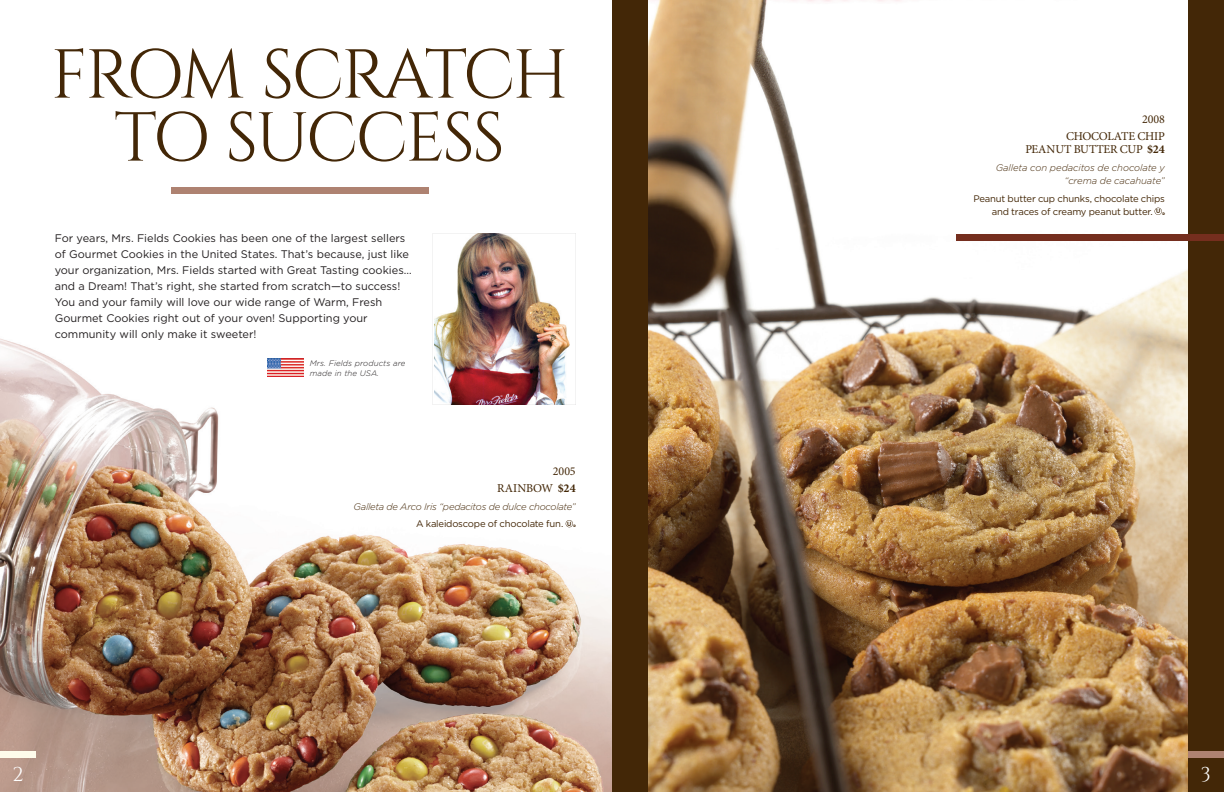
<style>
.page{position:relative;width:1224px;height:792px;background:#fff}
.page>*{position:absolute;margin:0;border:0;box-sizing:border-box;transform-origin:0 0}
.t1{font:69px/63px "Cinzel";letter-spacing:-.04em;color:#432707;text-align:center}
.t2{font:20px "Cinzel";color:#fff}
.t3{font:12px/17.8px "Minion Pro";letter-spacing:-.015em;color:#432707;text-align:right}
.t4{font:11px/16px "Gotham";color:#231f20}
.t5{font:italic 300 9.5px/13px "Gotham";letter-spacing:-.02em;color:#432707;text-align:right}
.t6{font:9.5px/13px "Gotham";letter-spacing:-.02em;color:#432707;text-align:right}
.t7{font:italic 300 8px/10px "Gotham";letter-spacing:.01em;color:#231f20}
.s1{font-weight:700}
.s2{font-weight:400;font-style:normal}
.s3{font-family:"Futura Std";font-weight:700;font-style:normal;font-size:3.2px}
.s4{font-family:"Futura Std";font-weight:700;font-size:3.4px}
</style>
<div class="page">
<div style="left:612px;top:0;width:612px;height:792px;background:#432707"></div>
<img style="left:0;top:320px;width:612px;height:472px">
<img style="left:648px;top:0;width:540px;height:792px">
<svg style="left:1155px;top:208px;width:7px;height:7px"></svg>
<img style="left:268px;top:358px;width:36px;height:19px">
<img style="left:433px;top:233px;width:143px;height:172px">
<div style="left:171px;top:187px;width:258px;height:7px;background:#ae8271"></div>
<div style="left:956px;top:234px;width:268px;height:7px;background:#752e1e"></div>
<svg style="left:566px;top:520px;width:7px;height:7px"></svg>
<div style="left:0;top:752px;width:36px;height:6px;background:#fefceb"></div>
<div style="left:1188px;top:752px;width:36px;height:6px;background:#ae8271"></div>
<h1 class="t1" style="left:51px;top:45px;width:519px">FROM SCRATCH<br>TO SUCCESS</h1>
<p class="t4" style="left:55px;top:230px;width:359px">For years, Mrs. Fields Cookies has been one of the largest sellers of Gourmet Cookies in the United States. That’s because, just like your organization, Mrs. Fields started with Great Tasting cookies… and a Dream! That’s right, she started from scratch—to success!<br>You and your family will love our wide range of Warm, Fresh Gourmet Cookies right out of your oven! Supporting your community will only make it sweeter!</p>
<p class="t7" style="left:310px;top:358px;width:97px">Mrs. Fields products are made in the USA.</p>
<p class="t3" style="left:497px;top:463px;width:80px;line-height:17.5px">2005<br>RAINBOW <span class="s1">$24</span></p>
<p class="t5" style="left:354px;top:498px;width:224px;line-height:17.5px">Galleta de Arco Iris “pedacitos de dulce chocolate”<br><span class="s2">A kaleidoscope of chocolate fun.</span> <sup>U</sup> <span class="s3">D</span></p>
<p class="t3" style="left:1066px;top:110px;width:100px">2008<br>CHOCOLATE CHIP</p>
<p class="t3" style="left:1025px;top:141px;width:141px">PEANUT BUTTER CUP <span class="s1">$24</span></p>
<p class="t5" style="left:996px;top:161px;width:171px">Galleta con pedacitos de chocolate y “crema de cacahuate”</p>
<p class="t6" style="left:973px;top:192px;width:193px">Peanut butter cup chunks, chocolate chips and traces of creamy peanut butter. <sup>U</sup> <span class="s4">D</span></p>
<h2 class="t2" style="left:12px;top:763px;width:13px">2</h2>
<h2 class="t2" style="left:1201px;top:763px;width:12px">3</h2>
</div>
